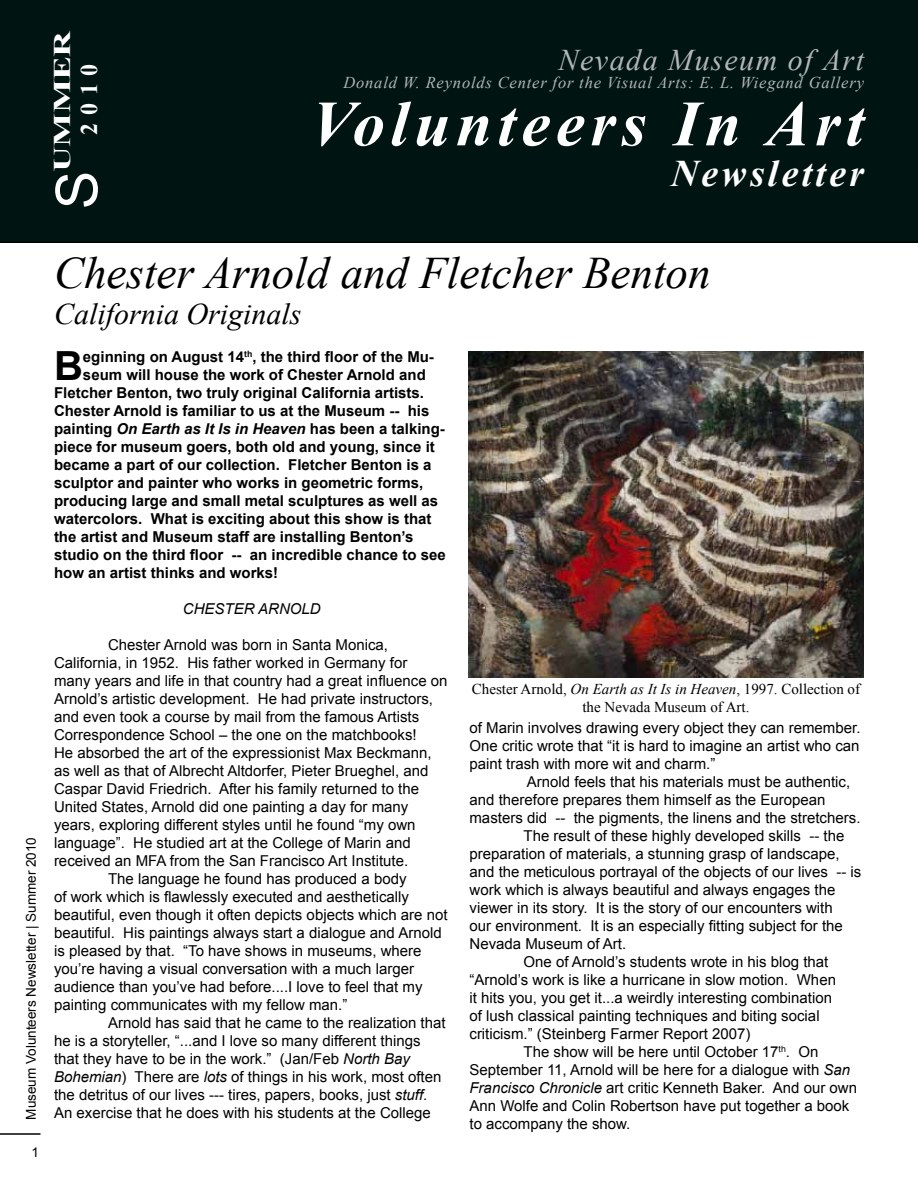
<style>
.page{position:relative;width:918px;height:1188px;background:#fff}
.page>*{position:absolute;margin:0;border:0;box-sizing:border-box;transform-origin:0 0}
.t1{font:italic 700 64.5px "Times New Roman";letter-spacing:.09em;color:#fff}
.t2{font:57.9px "Arial";color:#fff}
.t3{font:italic 45px "Times New Roman";color:#000}
.t4{font:700 40.2px "Arial";color:#000}
.t5{font:italic 700 37.5px "Times New Roman";letter-spacing:.09em;color:#fff}
.t6{font:italic 30px "Times New Roman";color:#000}
.t7{font:italic 30px "Times New Roman";letter-spacing:.05em;color:#b4b6b8}
.t8{font:700 24px/27px "Times New Roman";letter-spacing:-.02em;color:#fff;text-align:center;scale:1.5 1}
.t9{font:italic 16.5px "Times New Roman";letter-spacing:.05em;color:#b4b6b8}
.t10{font:15px/18px "Arial";color:#000;text-align:justify}
.t11{font:700 15px "Arial";color:#000}
.t12{font:15px/18px "Times New Roman";color:#000;text-align:center}
.t13{font:italic 15px "Arial";color:#000}
.t14{font:13.5px "Arial";color:#000}
.s1{font-style:italic}
</style>
<div class="page">
<hr style="left:0;top:1133px;width:40px;height:2px;background:#000">
<div style="left:0;top:0;width:918px;height:243px;background:#001511"></div>
<img style="left:468px;top:352px;width:395px;height:325px">
<h3 class="t8" style="left:48px;top:172px;width:96px;rotate:-90deg">UMMER<br>2010</h3>
<h2 class="t2" style="left:39px;top:209px;width:40px;rotate:-90deg">S</h2>
<h3 class="t7" style="left:559px;top:40px;width:307px">Nevada Museum of Art</h3>
<p class="t9" style="left:343px;top:71px;width:522px">Donald W. Reynolds Center for the Visual Arts: E. L. Wiegand Gallery</p>
<h1 class="t1" style="left:311px;top:79px;width:554px">Volunteers In Art</h1>
<h3 class="t5" style="left:671px;top:147px;width:194px">Newsletter</h3>
<p class="t14" style="left:22px;top:1120px;width:284px;rotate:-90deg">Museum Volunteers Newsletter | Summer 2010</p>
<p class="t14" style="left:31px;top:1144px;width:9px">1</p>
<h3 class="t3" style="left:54px;top:242px;width:658px">Chester Arnold and Fletcher Benton</h3>
<h3 class="t6" style="left:54px;top:293px;width:249px">California Originals</h3>
<h3 class="t4" style="left:54px;top:339px;width:30px">B</h3>
<p class="t11" style="left:83px;top:347px;width:352px">eginning on August 14<sup>th</sup>, the third floor of the Mu-</p>
<p class="t11" style="left:83px;top:365px;width:344px">seum will house the work of Chester Arnold and</p>
<p class="t11" style="left:54px;top:383px;width:372px">Fletcher Benton, two truly original California artists.</p>
<p class="t11" style="left:54px;top:401px;width:377px">Chester Arnold is familiar to us at the Museum -- his</p>
<p class="t11" style="left:54px;top:419px;width:392px">painting <span class="s1">On Earth as It Is in Heaven</span> has been a talking-</p>
<p class="t11" style="left:54px;top:437px;width:382px">piece for museum goers, both old and young, since it</p>
<p class="t11" style="left:54px;top:455px;width:379px">became a part of our collection. Fletcher Benton is a</p>
<p class="t11" style="left:54px;top:473px;width:371px">sculptor and painter who works in geometric forms,</p>
<p class="t11" style="left:54px;top:491px;width:386px">producing large and small metal sculptures as well as</p>
<p class="t11" style="left:54px;top:509px;width:379px">watercolors. What is exciting about this show is that</p>
<p class="t11" style="left:54px;top:527px;width:361px">the artist and Museum staff are installing Benton’s</p>
<p class="t11" style="left:54px;top:545px;width:393px">studio on the third floor -- an incredible chance to see</p>
<p class="t11" style="left:54px;top:563px;width:226px">how an artist thinks and works!</p>
<p class="t13" style="left:183px;top:599px;width:139px">CHESTER ARNOLD</p>
<p class="t10" style="left:108px;top:636px;width:282px">Chester Arnold was born in Santa Monica,</p>
<p class="t10" style="left:54px;top:654px;width:355px">California, in 1952. His father worked in Germany for</p>
<p class="t10" style="left:54px;top:672px;width:395px">many years and life in that country had a great influence on</p>
<p class="t10" style="left:54px;top:690px;width:381px">Arnold’s artistic development. He had private instructors,</p>
<p class="t10" style="left:54px;top:708px;width:367px">and even took a course by mail from the famous Artists</p>
<p class="t10" style="left:54px;top:726px;width:364px">Correspondence School – the one on the matchbooks!</p>
<p class="t10" style="left:54px;top:744px;width:379px">He absorbed the art of the expressionist Max Beckmann,</p>
<p class="t10" style="left:54px;top:762px;width:376px">as well as that of Albrecht Altdorfer, Pieter Brueghel, and</p>
<p class="t10" style="left:54px;top:780px;width:367px">Caspar David Friedrich. After his family returned to the</p>
<p class="t10" style="left:54px;top:798px;width:356px">United States, Arnold did one painting a day for many</p>
<p class="t10" style="left:54px;top:816px;width:363px">years, exploring different styles until he found “my own</p>
<p class="t10" style="left:54px;top:834px;width:358px">language”. He studied art at the College of Marin and</p>
<p class="t10" style="left:54px;top:852px;width:356px">received an MFA from the San Francisco Art Institute.</p>
<p class="t10" style="left:108px;top:870px;width:300px">The language he found has produced a body</p>
<p class="t10" style="left:54px;top:888px;width:357px">of work which is flawlessly executed and aesthetically</p>
<p class="t10" style="left:54px;top:906px;width:395px">beautiful, even though it often depicts objects which are not</p>
<p class="t10" style="left:54px;top:924px;width:389px">beautiful. His paintings always start a dialogue and Arnold</p>
<p class="t10" style="left:54px;top:942px;width:369px">is pleased by that. “To have shows in museums, where</p>
<p class="t10" style="left:54px;top:960px;width:362px">you’re having a visual conversation with a much larger</p>
<p class="t10" style="left:54px;top:978px;width:370px">audience than you’ve had before....I love to feel that my</p>
<p class="t10" style="left:54px;top:996px;width:295px">painting communicates with my fellow man.”</p>
<p class="t10" style="left:108px;top:1014px;width:339px">Arnold has said that he came to the realization that</p>
<p class="t10" style="left:54px;top:1032px;width:368px">he is a storyteller, “...and I love so many different things</p>
<p class="t10" style="left:54px;top:1050px;width:358px">that they have to be in the work.” (Jan/Feb <span class="s1">North Bay</span></p>
<p class="t10" style="left:54px;top:1068px;width:389px"><span class="s1">Bohemian</span>) There are <span class="s1">lots</span> of things in his work, most often</p>
<p class="t10" style="left:54px;top:1086px;width:375px">the detritus of our lives --- tires, papers, books, just <span class="s1">stuff</span>.</p>
<p class="t10" style="left:54px;top:1104px;width:378px">An exercise that he does with his students at the College</p>
<p class="t12" style="left:472px;top:680px;width:390px">Chester Arnold, <span class="s1">On Earth as It Is in Heaven</span>, 1997. Collection of the Nevada Museum of Art.</p>
<p class="t10" style="left:470px;top:719px;width:393px">of Marin involves drawing every object they can remember.<br>One critic wrote that “it is hard to imagine an artist who can paint trash with more wit and charm.”</p>
<p class="t10" style="left:527px;top:773px;width:325px">Arnold feels that his materials must be authentic,</p>
<p class="t10" style="left:470px;top:791px;width:358px">and therefore prepares them himself as the European</p>
<p class="t10" style="left:470px;top:809px;width:393px">masters did -- the pigments, the linens and the stretchers.</p>
<p class="t10" style="left:524px;top:827px;width:322px">The result of these highly developed skills -- the</p>
<p class="t10" style="left:470px;top:845px;width:372px">preparation of materials, a stunning grasp of landscape,</p>
<p class="t10" style="left:470px;top:863px;width:393px">and the meticulous portrayal of the objects of our lives -- is</p>
<p class="t10" style="left:470px;top:881px;width:367px">work which is always beautiful and always engages the</p>
<p class="t10" style="left:470px;top:899px;width:365px">viewer in its story. It is the story of our encounters with</p>
<p class="t10" style="left:470px;top:917px;width:375px">our environment. It is an especially fitting subject for the</p>
<p class="t10" style="left:470px;top:935px;width:158px">Nevada Museum of Art.</p>
<p class="t10" style="left:524px;top:953px;width:306px">One of Arnold’s students wrote in his blog that</p>
<p class="t10" style="left:470px;top:971px;width:368px">“Arnold’s work is like a hurricane in slow motion. When</p>
<p class="t10" style="left:470px;top:989px;width:364px">it hits you, you get it...a weirdly interesting combination</p>
<p class="t10" style="left:470px;top:1007px;width:352px">of lush classical painting techniques and biting social</p>
<p class="t10" style="left:470px;top:1025px;width:282px">criticism.” (Steinberg Farmer Report 2007)</p>
<p class="t10" style="left:524px;top:1043px;width:296px">The show will be here until October 17<sup>th</sup>. On</p>
<p class="t10" style="left:470px;top:1061px;width:382px">September 11, Arnold will be here for a dialogue with <span class="s1">San</span></p>
<p class="t10" style="left:470px;top:1079px;width:389px"><span class="s1">Francisco Chronicle</span> art critic Kenneth Baker. And our own</p>
<p class="t10" style="left:470px;top:1097px;width:381px">Ann Wolfe and Colin Robertson have put together a book</p>
<p class="t10" style="left:470px;top:1115px;width:162px">to accompany the show.</p>
</div>
